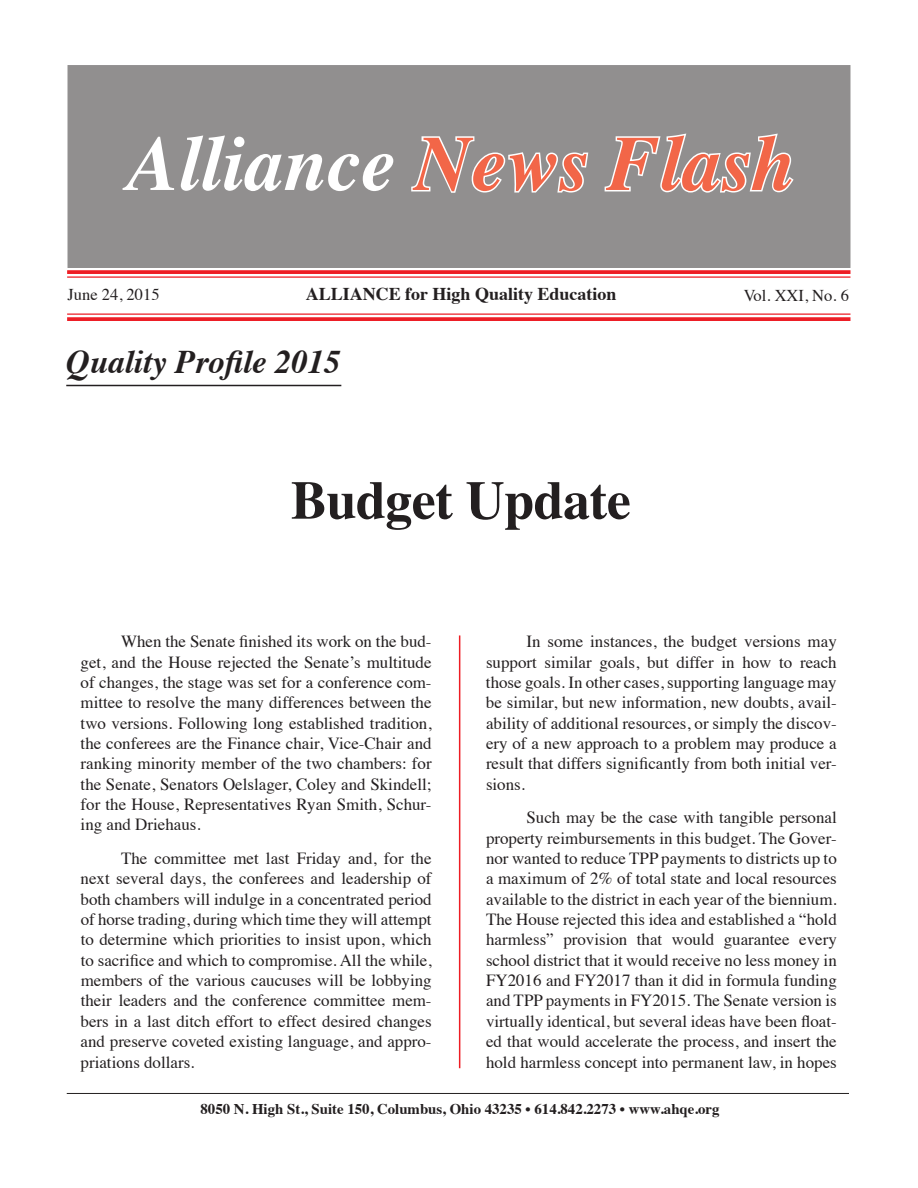
<style>
.page{position:relative;width:918px;height:1188px;background:#fff}
.page>*{position:absolute;margin:0;border:0;box-sizing:border-box;transform-origin:0 0}
.t1{font:italic 700 78px "Times";color:#f26648}
.t2{font:700 54px "Times";letter-spacing:-.01em;color:#231f20}
.t3{font:italic 700 33px "Times";color:#231f20}
.t4{font:700 18px "Times";color:#231f20}
.t5{font:16.95px/20.4px "Times";color:#231f20;text-align:justify}
.t6{font:16.5px "Times";color:#231f20}
.t7{font:700 14.85px "Times";color:#231f20}
.s1{color:#fff}
</style>
<div class="page">
<hr style="left:67px;top:1093px;width:782px;height:1px;background:#231f20">
<svg style="left:67px;top:270px;width:783px;height:4px;background:#ee2a30"></svg>
<hr style="left:67px;top:276px;width:783px;height:2px;background:#ee1d23">
<div style="left:68px;top:66px;width:782px;height:201px;background:#918f8f"></div>
<svg style="left:411px;top:136px;width:178px;height:57px"></svg>
<svg style="left:604px;top:133px;width:190px;height:60px"></svg>
<hr style="left:67px;top:314px;width:783px;height:1px;background:#ed1e26">
<svg style="left:67px;top:317px;width:783px;height:4px;background:#ee2b33"></svg>
<hr style="left:459px;top:635px;width:1px;height:433px;background:#ee1d23">
<hr style="left:66px;top:385px;width:275px;height:1px;background:#231f20">
<h1 class="t1" style="left:127px;top:91px;width:669px"><span class="s1">Alliance</span> News Flash</h1>
<p class="t6" style="left:68px;top:279px;width:94px">June 24, 2015</p>
<p class="t4" style="left:306px;top:277px;width:312px">ALLIANCE for High Quality Education</p>
<p class="t6" style="left:744px;top:280px;width:107px">Vol. XXI, No. 6</p>
<h3 class="t3" style="left:66px;top:331px;width:277px">Quality Profile 2015</h3>
<h2 class="t2" style="left:291px;top:449px;width:342px">Budget Update</h2>
<p class="t5" style="left:81px;top:630px;width:353px;text-indent:40px">When the Senate finished its work on the bud&shy;get, and the House rejected the Senate’s multitude of changes, the stage was set for a conference com&shy;mittee to resolve the many differences between the two versions. Following long established tradition, the conferees are the Finance chair, Vice-Chair and ranking minority member of the two chambers: for the Senate, Senators Oelslager, Coley and Skindell; for the House, Representatives Ryan Smith, Schur&shy;ing and Driehaus.</p>
<p class="t5" style="left:81px;top:847px;width:353px;text-indent:40px">The committee met last Friday and, for the next several days, the conferees and leadership of both chambers will indulge in a concentrated period of horse trading, during which time they will attempt to determine which priorities to insist upon, which to sacrifice and which to compromise. All the while, members of the various caucuses will be lobbying their leaders and the conference committee mem&shy;bers in a last ditch effort to effect desired changes and preserve coveted existing language, and appro&shy;priations dollars.</p>
<p class="t5" style="left:486px;top:630px;width:352px;text-indent:41px">In some instances, the budget versions may support similar goals, but differ in how to reach those goals. In other cases, supporting language may be similar, but new information, new doubts, avail&shy;ability of additional resources, or simply the discov&shy;ery of a new approach to a problem may produce a result that differs significantly from both initial ver&shy;sions.</p>
<p class="t5" style="left:486px;top:806px;width:352px;text-indent:40px">Such may be the case with tangible personal property reimbursements in this budget. The Gover&shy;nor wanted to reduce TPP payments to districts up to a maximum of 2% of total state and local resources available to the district in each year of the biennium.<br>The House rejected this idea and established a “hold harmless” provision that would guarantee every school district that it would receive no less money in FY2016 and FY2017 than it did in formula funding and TPP payments in FY2015. The Senate version is virtually identical, but several ideas have been float&shy;ed that would accelerate the process, and insert the hold harmless concept into permanent law, in hopes</p>
<p class="t7" style="left:201px;top:1095px;width:521px">8050 N. High St., Suite 150, Columbus, Ohio 43235 • 614.842.2273 • www.ahqe.org</p>
</div>
